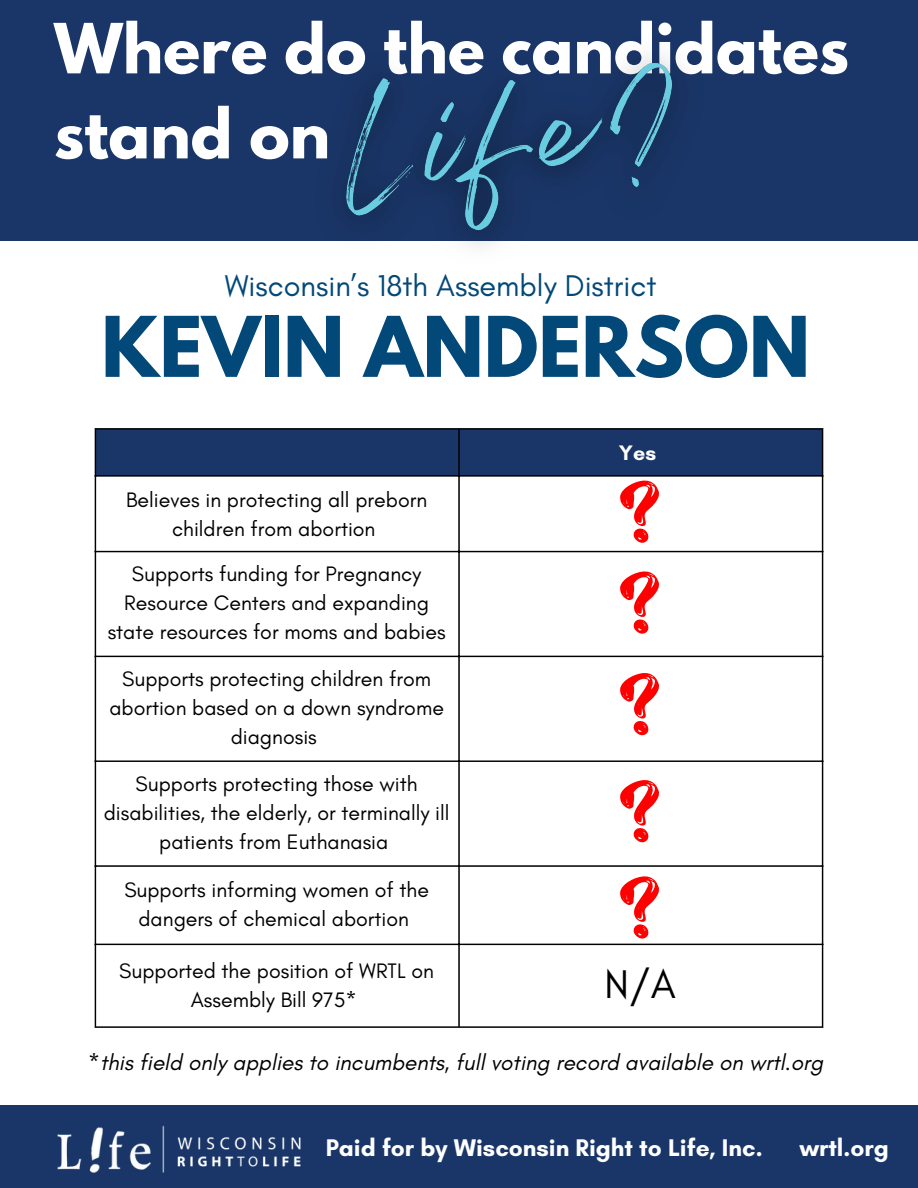
<style>
.page{position:relative;width:918px;height:1188px;background:#fff}
.page>*{position:absolute;margin:0;border:0;box-sizing:border-box;transform-origin:0 0}
.t1{font:700 74.1px "League Spartan";color:#024879}
.t2{font:700 61.2px/85.1px "League Spartan";color:#fff}
.t3{font:40.8px "Glacial Indifference";color:#000}
.t4{font:30.6px "Glacial Indifference";color:#024879}
.t5{font:700 24.45px "Glacial Indifference";color:#fff}
.t6{font:italic 22.5px "Glacial Indifference";color:#000}
.t7{font:21.3px/29.1px "Glacial Indifference";color:#000;text-align:center}
.t8{font:700 21.3px "Glacial Indifference";color:#fff}
</style>
<div class="page">
<div style="left:0;top:0;width:918px;height:241px;background:#1a3668"></div>
<img style="left:346px;top:62px;width:327px;height:184px">
<div style="left:0;top:1105px;width:918px;height:83px;background:#1a3668"></div>
<img style="left:57px;top:1125px;width:244px;height:48px">
<hr style="left:95px;top:430px;width:1px;height:596px;background:#000">
<hr style="left:458px;top:430px;width:2px;height:596px;background:#000">
<hr style="left:822px;top:430px;width:1px;height:596px;background:#000">
<hr style="left:95px;top:428px;width:728px;height:2px;background:#000">
<hr style="left:95px;top:551px;width:728px;height:1px;background:#000">
<hr style="left:95px;top:656px;width:728px;height:1px;background:#000">
<hr style="left:95px;top:760px;width:728px;height:2px;background:#000">
<hr style="left:95px;top:865px;width:728px;height:2px;background:#000">
<hr style="left:95px;top:944px;width:728px;height:1px;background:#000">
<hr style="left:95px;top:1026px;width:728px;height:2px;background:#000">
<svg style="left:620px;top:571px;width:39px;height:63px"></svg>
<svg style="left:96px;top:429px;width:726px;height:114px"></svg>
<svg style="left:620px;top:673px;width:39px;height:63px"></svg>
<svg style="left:620px;top:780px;width:39px;height:63px"></svg>
<svg style="left:620px;top:876px;width:39px;height:63px"></svg>
<h3 class="t2" style="left:54px;top:14px;width:796px">Where do the candidates stand on</h3>
<p class="t4" style="left:225px;top:267px;width:433px">Wisconsin’s 18th Assembly District</p>
<p class="t1" style="left:101px;top:310px;width:710px">KEVIN ANDERSON</p>
<p class="t8" style="left:619px;top:439px;width:39px">Yes</p>
<p class="t7" style="left:126px;top:485px;width:303px">Believes in protecting all preborn children from abortion</p>
<p class="t7" style="left:108px;top:559px;width:339px">Supports funding for Pregnancy<br>Resource Centers and expanding state resources for moms and babies</p>
<p class="t7" style="left:109px;top:664px;width:336px">Supports protecting children from abortion based on a down syndrome diagnosis</p>
<p class="t7" style="left:104px;top:769px;width:347px">Supports protecting those with disabilities, the elderly, or terminally ill patients from Euthanasia</p>
<p class="t7" style="left:124px;top:875px;width:306px">Supports informing women of the dangers of chemical abortion</p>
<p class="t7" style="left:119px;top:956px;width:316px">Supported the position of WRTL on<br>Assembly Bill 975*</p>
<p class="t3" style="left:604px;top:960px;width:73px">N/A</p>
<p class="t6" style="left:88px;top:1048px;width:736px">*this field only applies to incumbents, full voting record available on wrtl.org</p>
<h4 class="t5" style="left:326px;top:1133px;width:438px">Paid for by Wisconsin Right to Life, Inc.</h4>
<h2 class="t5" style="left:800px;top:1133px;width:91px">wrtl.org</h2>
</div>
